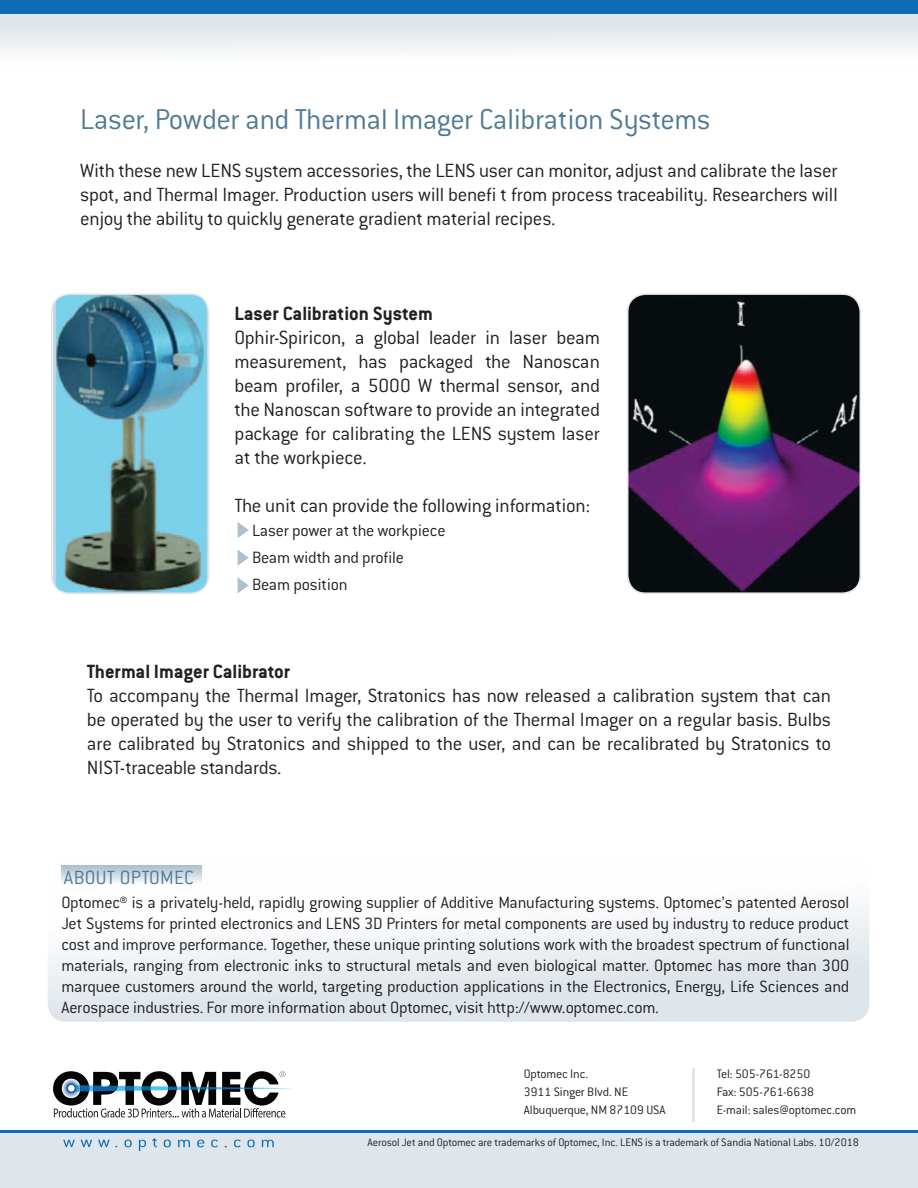
<style>
.page{position:relative;width:918px;height:1188px;background:#fff}
.page>*{position:absolute;margin:0;border:0;box-sizing:border-box;transform-origin:0 0}
.t1{font:300 31.5px "Conduit ITC";letter-spacing:-.015em;color:#507b95}
.t2{font:300 21px/24px "Conduit ITC";letter-spacing:-.015em;color:#231f20;text-align:justify}
.t3{font:700 21px "Conduit ITC";color:#231f20}
.t4{font:300 21px "Conduit ITC";letter-spacing:.005em;color:#507b95}
.t5{font:300 18px/21px "Conduit ITC";letter-spacing:-.015em;color:#231f20;text-align:justify}
.t6{font:300 13.5px "Conduit ITC";color:#231f20}
.t7{font:300 12px "Conduit ITC";letter-spacing:-.015em;color:#231f20}
</style>
<div class="page">
<div style="left:48px;top:857px;width:821px;height:165px;background:linear-gradient(to bottom,#fff,#dce3e9);border-radius:18px"></div>
<svg style="left:0;top:1130px;width:918px;height:4px;background:#418ac3"></svg>
<div style="left:0;top:1134px;width:918px;height:54px;background:#dfe6eb"></div>
<svg style="left:53px;top:1071px;width:239px;height:47px"></svg>
<div style="left:68px;top:1085px;width:7px;height:7px;background:#fff;border-radius:50%"></div>
<hr style="left:692px;top:1068px;width:3px;height:54px;background:#dfe6eb">
<svg style="left:62px;top:866px;width:139px;height:25px"></svg>
<div style="left:0;top:14px;width:918px;height:57px;background:linear-gradient(to bottom,#d9e1e7,#fff)"></div>
<div style="left:0;top:0;width:918px;height:14px;background:#0d6cb6"></div>
<svg style="left:63px;top:1140px;width:12px;height:7px"></svg>
<svg style="left:81px;top:1140px;width:11px;height:7px"></svg>
<svg style="left:98px;top:1140px;width:19px;height:7px"></svg>
<svg style="left:125px;top:1140px;width:7px;height:7px"></svg>
<svg style="left:139px;top:1140px;width:7px;height:11px"></svg>
<svg style="left:152px;top:1138px;width:5px;height:9px"></svg>
<svg style="left:164px;top:1140px;width:7px;height:7px"></svg>
<svg style="left:178px;top:1140px;width:12px;height:7px"></svg>
<svg style="left:197px;top:1140px;width:7px;height:7px"></svg>
<svg style="left:211px;top:1140px;width:7px;height:7px"></svg>
<svg style="left:234px;top:1140px;width:7px;height:7px"></svg>
<svg style="left:247px;top:1140px;width:8px;height:7px"></svg>
<svg style="left:262px;top:1140px;width:12px;height:7px"></svg>
<img style="left:54px;top:296px;width:154px;height:297px">
<div style="left:51px;top:293px;width:158px;height:301px;border:2px solid #dfe6eb;border-radius:18px"></div>
<img style="left:630px;top:296px;width:230px;height:297px">
<div style="left:627px;top:293px;width:234px;height:301px;border:2px solid #dfe6eb;border-radius:18px"></div>
<svg style="left:238px;top:522px;width:11px;height:16px"></svg>
<svg style="left:238px;top:550px;width:11px;height:16px"></svg>
<svg style="left:238px;top:578px;width:11px;height:15px"></svg>
<p class="t1" style="left:80px;top:101px;width:632px">Laser, Powder and Thermal Imager Calibration Systems</p>
<p class="t2" style="left:80px;top:157px;width:759px">With these new LENS system accessories, the LENS user can monitor, adjust and calibrate the laser spot, and Thermal Imager. Production users will benefi t from process traceability. Researchers will enjoy the ability to quickly generate gradient material recipes.</p>
<p class="t3" style="left:235px;top:301px;width:200px">Laser Calibration System</p>
<p class="t2" style="left:235px;top:325px;width:367px">Ophir-Spiricon, a global leader in laser beam measurement, has packaged the Nanoscan beam profiler, a 5000 W thermal sensor, and the Nanoscan software to provide an integrated package for calibrating the LENS system laser at the workpiece.</p>
<p class="t2" style="left:235px;top:493px;width:357px">The unit can provide the following information:</p>
<p class="t5" style="left:252px;top:519px;width:195px">Laser power at the workpiece</p>
<p class="t5" style="left:252px;top:546px;width:153px">Beam width and profile</p>
<p class="t5" style="left:252px;top:573px;width:97px">Beam position</p>
<p class="t3" style="left:87px;top:659px;width:205px">Thermal Imager Calibrator</p>
<p class="t2" style="left:87px;top:683px;width:746px">To accompany the Thermal Imager, Stratonics has now released a calibration system that can be operated by the user to verify the calibration of the Thermal Imager on a regular basis. Bulbs are calibrated by Stratonics and shipped to the user, and can be recalibrated by Stratonics to NIST-traceable standards.</p>
<p class="t4" style="left:64px;top:865px;width:132px">ABOUT OPTOMEC</p>
<p class="t5" style="left:61px;top:892px;width:790px">Optomec® is a privately-held, rapidly growing supplier of Additive Manufacturing systems. Optomec’s patented Aerosol Jet Systems for printed electronics and LENS 3D Printers for metal components are used by industry to reduce product cost and improve performance. Together, these unique printing solutions work with the broadest spectrum of functional materials, ranging from electronic inks to structural metals and even biological matter. Optomec has more than 300 marquee customers around the world, targeting production applications in the Electronics, Energy, Life Sciences and Aerospace industries. For more information about Optomec, visit http://www.optomec.com.</p>
<p class="t6" style="left:524px;top:1066px;width:66px">Optomec Inc.</p>
<p class="t6" style="left:524px;top:1084px;width:106px">3911 Singer Blvd. NE</p>
<p class="t6" style="left:524px;top:1102px;width:143px">Albuquerque, NM 87109 USA</p>
<p class="t6" style="left:717px;top:1066px;width:95px">Tel: 505-761-8250</p>
<p class="t6" style="left:717px;top:1084px;width:99px">Fax: 505-761-6638</p>
<p class="t6" style="left:717px;top:1102px;width:141px">E-mail: sales@optomec.com</p>
<p class="t7" style="left:367px;top:1135px;width:493px">Aerosol Jet and Optomec are trademarks of Optomec, Inc. LENS is a trademark of Sandia National Labs. 10/2018</p>
</div>
